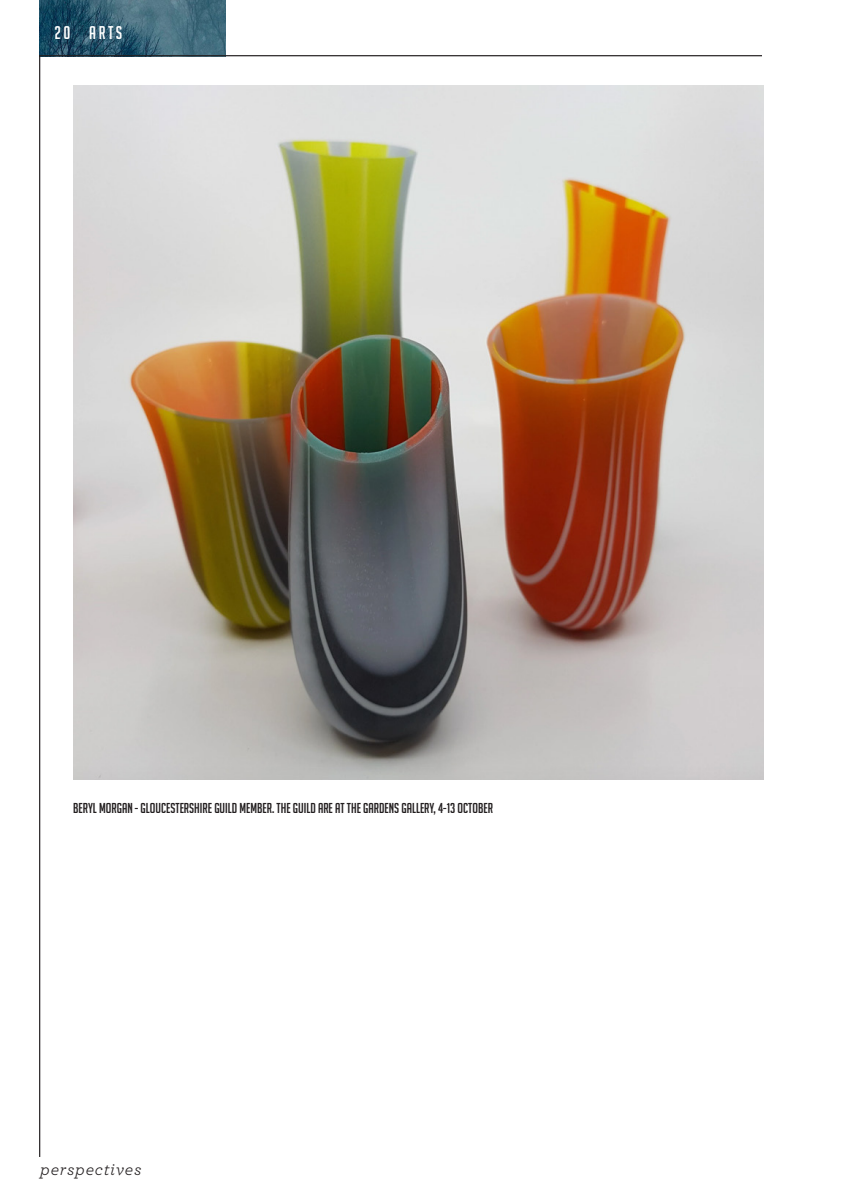
<style>
.page{position:relative;width:842px;height:1191px;background:#fff}
.page>*{position:absolute;margin:0;border:0;box-sizing:border-box;transform-origin:0 0}
.t1{font:italic 18px "Archer";letter-spacing:.04em;color:#231f20}
.t2{font:18px "Big Noodle Titling";letter-spacing:.14em;color:#fff}
.t3{font:14px "Big Noodle Titling";color:#231f20}
</style>
<div class="page">
<img style="left:40px;top:0;width:185px;height:55px">
<hr style="left:39px;top:55px;width:723px;height:1px;background:#231f20">
<hr style="left:39px;top:55px;width:1px;height:1102px;background:#231f20">
<img style="left:74px;top:85px;width:689px;height:695px">
<p class="t2" style="left:54px;top:23px;width:69px">20 ARTS</p>
<p class="t3" style="left:73px;top:800px;width:421px">BERYL MORGAN - GLOUCESTERSHIRE GUILD MEMBER. THE GUILD ARE AT THE GARDENS GALLERY, 4-13 OCTOBER</p>
<p class="t1" style="left:40px;top:1156px;width:103px">perspectives</p>
</div>
